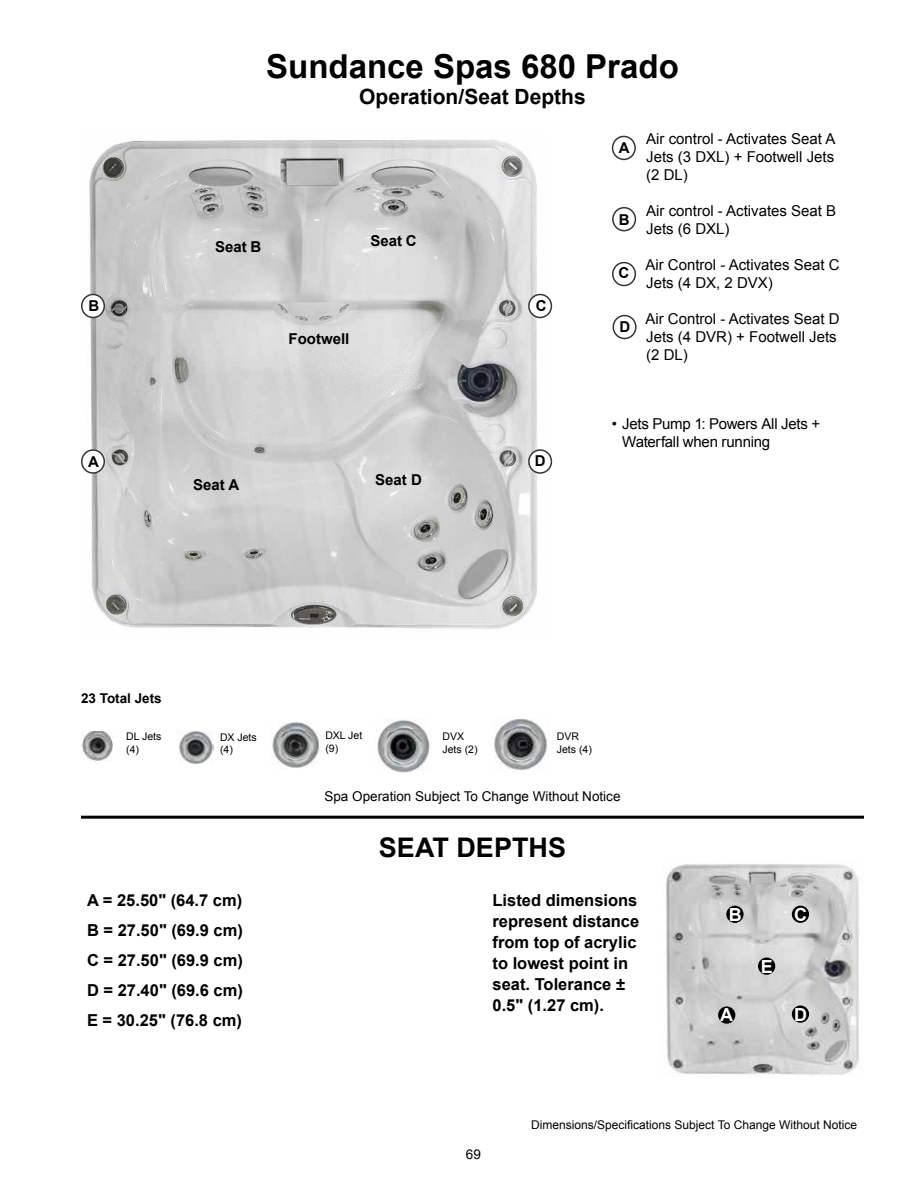
<style>
.page{position:relative;width:918px;height:1188px;background:#fff}
.page>*{position:absolute;margin:0;border:0;box-sizing:border-box;transform-origin:0 0}
.t1{font:700 33px "Arial";color:#000}
.t2{font:700 27px "Arial";color:#000}
.t3{font:700 21px "Arial";color:#000}
.t4{font:700 18px "Arial";color:#fff}
.t5{font:700 16.5px/21px "Arial";color:#000}
.t6{font:15px/18px "Arial";color:#000}
.t7{font:15px/18px "Arial";letter-spacing:-.02em;color:#000}
.t8{font:700 15px "Arial";color:#000}
.t9{font:700 15px "Arial";color:#000}
.t10{font:13.5px "Arial";color:#000}
.t11{font:700 13.5px "Arial";color:#000}
.t12{font:12px "Arial";color:#000}
.t13{font:10.5px/12.6px "Arial";color:#000}
</style>
<div class="page">
<img style="left:81px;top:140px;width:464px;height:489px">
<hr style="left:81px;top:816px;width:783px;height:3px;background:#000">
<div style="left:82px;top:450px;width:22px;height:23px;background:#fff;border-radius:50%"></div>
<div style="left:81px;top:449px;width:24px;height:25px;border:2px solid #303837;border-radius:50%"></div>
<div style="left:82px;top:295px;width:22px;height:22px;background:#fff;border-radius:50%"></div>
<div style="left:81px;top:294px;width:24px;height:24px;border:2px solid #303837;border-radius:50%"></div>
<div style="left:529px;top:295px;width:22px;height:22px;background:#fff;border-radius:50%"></div>
<div style="left:528px;top:294px;width:24px;height:24px;border:2px solid #303837;border-radius:50%"></div>
<div style="left:529px;top:450px;width:22px;height:23px;background:#fff;border-radius:50%"></div>
<div style="left:528px;top:449px;width:24px;height:25px;border:2px solid #303837;border-radius:50%"></div>
<div style="left:612px;top:136px;width:24px;height:24px;border:2px solid #303837;border-radius:50%"></div>
<div style="left:612px;top:207px;width:24px;height:24px;border:2px solid #303837;border-radius:50%"></div>
<div style="left:612px;top:262px;width:24px;height:24px;border:2px solid #303837;border-radius:50%"></div>
<div style="left:613px;top:315px;width:24px;height:24px;border:2px solid #303837;border-radius:50%"></div>
<img style="left:666px;top:864px;width:193px;height:212px">
<div style="left:792px;top:906px;width:17px;height:17px;background:#000;border-radius:50%"></div>
<div style="left:792px;top:1005px;width:17px;height:18px;background:#000;border-radius:50%"></div>
<div style="left:758px;top:958px;width:17px;height:17px;background:#000;border-radius:50%"></div>
<div style="left:718px;top:1006px;width:17px;height:18px;background:#000;border-radius:50%"></div>
<div style="left:726px;top:906px;width:18px;height:17px;background:#000;border-radius:50%"></div>
<img style="left:272px;top:721px;width:48px;height:47px">
<img style="left:377px;top:719px;width:53px;height:54px">
<img style="left:494px;top:719px;width:56px;height:52px">
<img style="left:179px;top:731px;width:34px;height:33px">
<img style="left:81px;top:732px;width:31px;height:30px">
<h1 class="t1" style="left:266px;top:44px;width:414px">Sundance Spas 680 Prado</h1>
<p class="t8" style="left:215px;top:236px;width:48px">Seat B</p>
<h3 class="t3" style="left:359px;top:83px;width:228px">Operation/Seat Depths</h3>
<p class="t8" style="left:371px;top:230px;width:48px">Seat C</p>
<p class="t9" style="left:89px;top:296px;width:12px">B</p>
<p class="t9" style="left:536px;top:296px;width:12px">C</p>
<p class="t9" style="left:88px;top:452px;width:12px">A</p>
<p class="t8" style="left:289px;top:329px;width:62px">Footwell</p>
<p class="t8" style="left:193px;top:475px;width:48px">Seat A</p>
<p class="t8" style="left:375px;top:469px;width:48px">Seat D</p>
<p class="t9" style="left:535px;top:451px;width:12px">D</p>
<p class="t9" style="left:619px;top:138px;width:12px">A</p>
<p class="t9" style="left:619px;top:210px;width:12px">B</p>
<p class="t9" style="left:619px;top:263px;width:12px">C</p>
<p class="t9" style="left:619px;top:317px;width:12px">D</p>
<p class="t6" style="left:646px;top:130px;width:191px;text-align:justify">Air control - Activates Seat A Jets (3 DXL) + Footwell Jets (2 DL)</p>
<p class="t6" style="left:646px;top:202px;width:192px">Air control - Activates Seat B<br>Jets (6 DXL)</p>
<p class="t6" style="left:645px;top:256px;width:196px">Air Control - Activates Seat C<br>Jets (4 DX, 2 DVX)</p>
<p class="t6" style="left:645px;top:310px;width:196px">Air Control - Activates Seat D<br>Jets (4 DVR) + Footwell Jets (2 DL)</p>
<p class="t7" style="left:622px;top:414px;width:200px;text-indent:-10px">• Jets Pump 1: Powers All Jets +<br>Waterfall when running</p>
<p class="t11" style="left:81px;top:690px;width:82px">23 Total Jets</p>
<p class="t13" style="left:126px;top:731px;width:37px">DL Jets (4)</p>
<p class="t13" style="left:220px;top:731px;width:38px">DX Jets (4)</p>
<p class="t13" style="left:325px;top:729px;width:38px">DXL Jet (9)</p>
<p class="t13" style="left:442px;top:731px;width:37px">DVX<br>Jets (2)</p>
<p class="t13" style="left:557px;top:731px;width:37px">DVR<br>Jets (4)</p>
<p class="t10" style="left:324px;top:787px;width:298px">Spa Operation Subject To Change Without Notice</p>
<h2 class="t2" style="left:379px;top:830px;width:189px">SEAT DEPTHS</h2>
<p class="t5" style="left:87px;top:890px;width:157px">A = 25.50" (64.7 cm)</p>
<p class="t5" style="left:493px;top:890px;width:148px">Listed dimensions represent distance from top of acrylic to lowest point in seat. Tolerance ±<br>0.5" (1.27 cm).</p>
<p class="t5" style="left:87px;top:916px;width:157px;line-height:30px;text-align:justify">B = 27.50" (69.9 cm)<br>C = 27.50" (69.9 cm)<br>D = 27.40" (69.6 cm)<br>E = 30.25" (76.8 cm)</p>
<p class="t4" style="left:729px;top:902px;width:14px">B</p>
<p class="t4" style="left:720px;top:1002px;width:14px">A</p>
<p class="t4" style="left:761px;top:954px;width:14px">E</p>
<p class="t4" style="left:794px;top:902px;width:14px">C</p>
<p class="t4" style="left:794px;top:1002px;width:14px">D</p>
<p class="t10" style="left:466px;top:1146px;width:17px">69</p>
<p class="t12" style="left:531px;top:1117px;width:327px">Dimensions/Specifications Subject To Change Without Notice</p>
</div>
